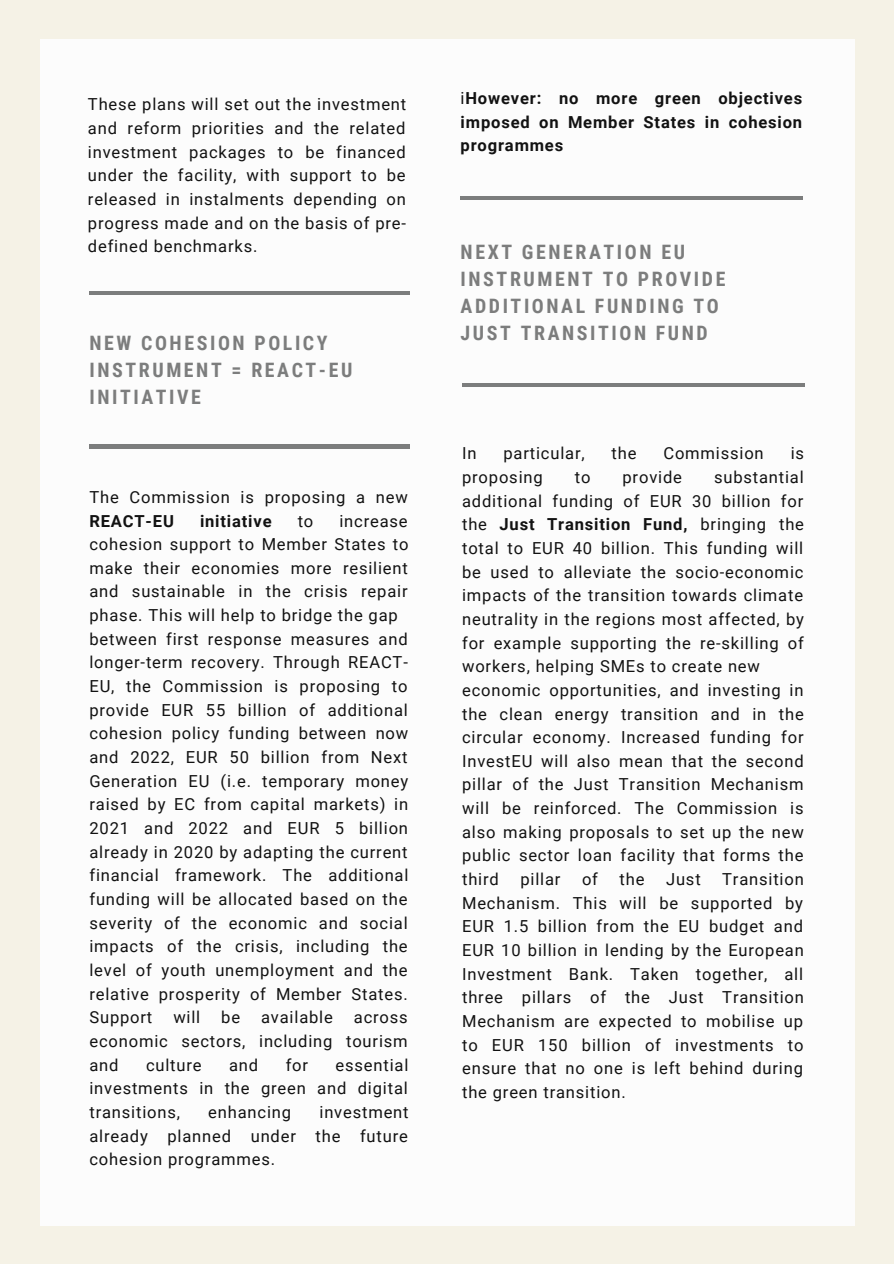
<style>
.page{position:relative;width:894px;height:1264px;background:#fff}
.page>*{position:absolute;margin:0;border:0;box-sizing:border-box;transform-origin:0 0}
.t1{font:700 19.8px/27px "Roboto Condensed";letter-spacing:.13em;color:#7c7d7d}
.t2{font:16.5px/23.7px "Roboto";letter-spacing:.05em;color:#121212;text-align:justify}
.t3{font:700 16.5px/23.7px "Roboto";letter-spacing:.05em;color:#121212;text-align:justify}
.s1{font-weight:400}
.s2{font-weight:700}
</style>
<div class="page">
<div style="left:0;top:0;width:893px;height:1263px;background:#f5f2e6"></div>
<div style="left:40px;top:40px;width:814px;height:1185px;background:#fcfcfc"></div>
<hr style="left:89px;top:291px;width:320px;height:4px;background:#7c7d7d">
<hr style="left:89px;top:444px;width:320px;height:4px;background:#7c7d7d">
<hr style="left:460px;top:196px;width:343px;height:4px;background:#7c7d7d">
<hr style="left:462px;top:383px;width:342px;height:3px;background:#7c7d7d">
<p class="t2" style="left:88px;top:93px;width:320px">These plans will set out the investment and reform priorities and the related investment packages to be financed under the facility, with support to be released in instalments depending on progress made and on the basis of pre&shy;defined benchmarks.</p>
<p class="t1" style="left:89px;top:330px;width:264px">NEW COHESION POLICY<br>INSTRUMENT = REACT-EU<br>INITIATIVE</p>
<p class="t2" style="left:89px;top:485px;width:320px">The Commission is proposing a new</p>
<p class="t3" style="left:89px;top:509px;width:86px">REACT-EU</p>
<p class="t3" style="left:200px;top:509px;width:73px">initiative</p>
<p class="t2" style="left:297px;top:509px;width:17px">to</p>
<p class="t2" style="left:89px;top:509px;width:320px;text-align:left;text-indent:250px">increase cohesion support to Member States to make their economies more resilient and sustainable in the crisis repair phase. This will help to bridge the gap between first response measures and longer-term recovery. Through REACT-EU, the Commission is proposing to provide EUR 55 billion of additional cohesion policy funding between now and 2022, EUR 50 billion from Next Generation EU (i.e. temporary money raised by EC from capital markets) in 2021 and 2022 and EUR 5 billion already in 2020 by adapting the current financial framework. The additional funding will be allocated based on the severity of the economic and social impacts of the crisis, including the level of youth unemployment and the relative prosperity of Member States.<br>Support</p>
<p class="t2" style="left:173px;top:1005px;width:28px">will</p>
<p class="t2" style="left:221px;top:1005px;width:20px">be</p>
<p class="t2" style="left:261px;top:1005px;width:73px">available</p>
<p class="t2" style="left:89px;top:1005px;width:320px;text-indent:264px">across economic sectors, including tourism and</p>
<p class="t2" style="left:146px;top:1053px;width:57px">culture</p>
<p class="t2" style="left:229px;top:1053px;width:31px">and</p>
<p class="t2" style="left:285px;top:1053px;width:24px">for</p>
<p class="t2" style="left:89px;top:1053px;width:320px;text-indent:246px">essential investments in the green and digital transitions,</p>
<p class="t2" style="left:208px;top:1100px;width:84px">enhancing</p>
<p class="t2" style="left:89px;top:1100px;width:320px;text-indent:230px">investment already planned under the future cohesion programmes.</p>
<p class="t3" style="left:460px;top:86px;width:343px"><span class="s1">i</span>However: no more green objectives imposed on Member States in cohesion programmes</p>
<p class="t1" style="left:460px;top:238px;width:266px">NEXT GENERATION EU<br>INSTRUMENT TO PROVIDE<br>ADDITIONAL FUNDING TO<br>JUST TRANSITION FUND</p>
<p class="t2" style="left:462px;top:442px;width:16px">In</p>
<p class="t2" style="left:503px;top:442px;width:83px">particular,</p>
<p class="t2" style="left:611px;top:442px;width:26px">the</p>
<p class="t2" style="left:663px;top:442px;width:102px">Commission</p>
<p class="t2" style="left:790px;top:442px;width:15px">is</p>
<p class="t2" style="left:462px;top:465px;width:82px">proposing</p>
<p class="t2" style="left:574px;top:465px;width:17px">to</p>
<p class="t2" style="left:622px;top:465px;width:61px">provide</p>
<p class="t2" style="left:462px;top:465px;width:343px;text-align:left;text-indent:252px">substantial additional funding of EUR 30 billion for the <span class="s2">Just Transition Fund,</span> bringing the total to EUR 40 billion. This funding will be used to alleviate the socio-economic impacts of the transition towards climate neutrality in the regions most affected, by for example supporting the re-skilling of workers, helping SMEs to create new economic opportunities, and investing in the clean energy transition and in the circular economy. Increased funding for InvestEU will also mean that the second pillar of the Just Transition Mechanism will be reinforced. The Commission is also making proposals to set up the new public sector loan facility that forms the third</p>
<p class="t2" style="left:520px;top:867px;width:42px">pillar</p>
<p class="t2" style="left:582px;top:867px;width:18px">of</p>
<p class="t2" style="left:619px;top:867px;width:26px">the</p>
<p class="t2" style="left:666px;top:867px;width:36px">Just</p>
<p class="t2" style="left:462px;top:867px;width:343px;text-indent:260px">Transition Mechanism. This will be supported by EUR 1.5 billion from the EU budget and EUR 10 billion in lending by the European Investment Bank. Taken together, all three pillars of the Just Transition Mechanism are expected to mobilise up to EUR 150 billion of investments to ensure that no one is left behind during the green transition.</p>
</div>
